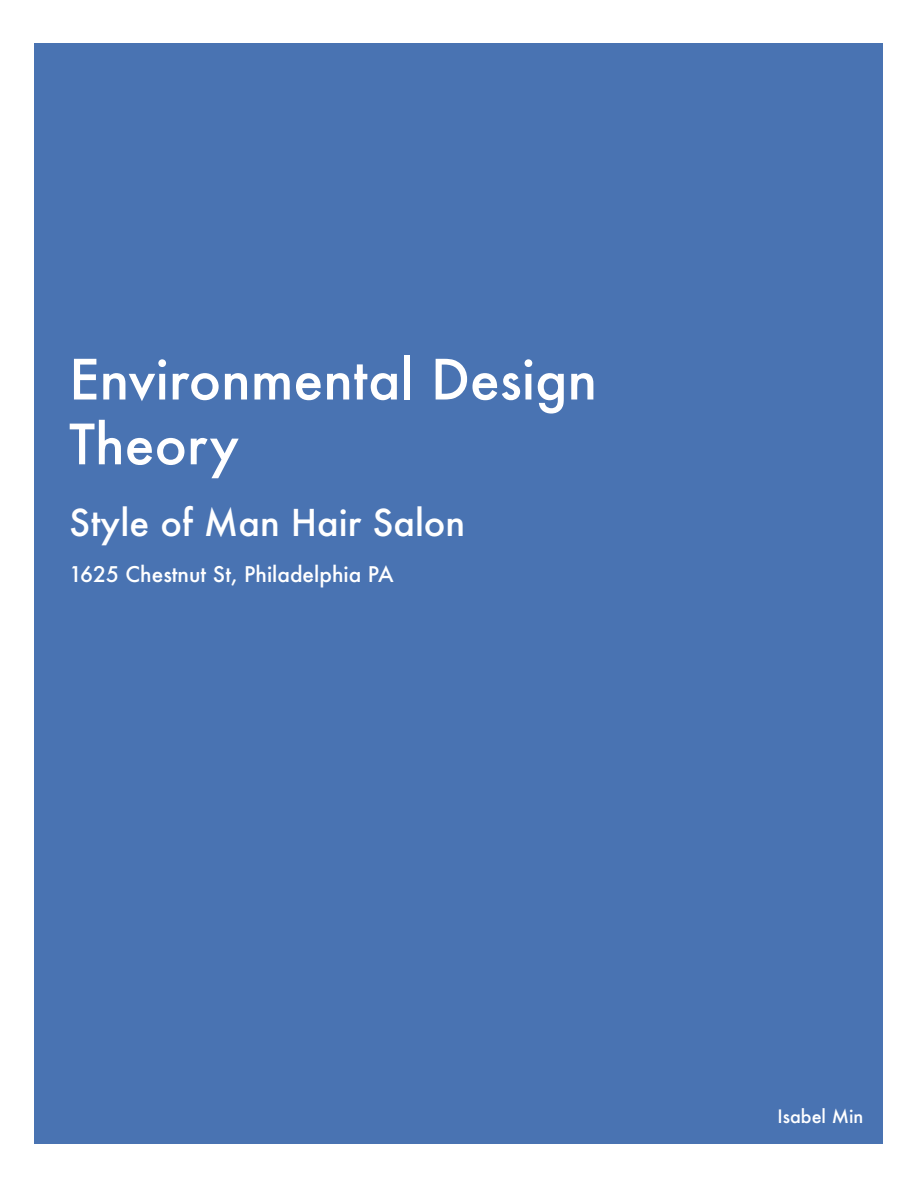
<style>
.page{position:relative;width:918px;height:1188px;background:#fff}
.page>*{position:absolute;margin:0;border:0;box-sizing:border-box;transform-origin:0 0}
.t1{font:500 54px/64.8px "Futura";color:#fff}
.t2{font:500 36px "Futura";color:#fff}
.t3{font:500 21px "Futura";color:#fff}
.t4{font:500 18px "Futura";color:#fff}
</style>
<div class="page">
<div style="left:34px;top:43px;width:849px;height:1101px;background:#4973b2"></div>
<h1 class="t1" style="left:69px;top:346px;width:530px">Environmental Design<br>Theory</h1>
<h2 class="t2" style="left:69px;top:499px;width:398px">Style of Man Hair Salon</h2>
<p class="t3" style="left:69px;top:560px;width:326px">1625 Chestnut St, Philadelphia PA</p>
<p class="t4" style="left:777px;top:1104px;width:87px">Isabel Min</p>
</div>
